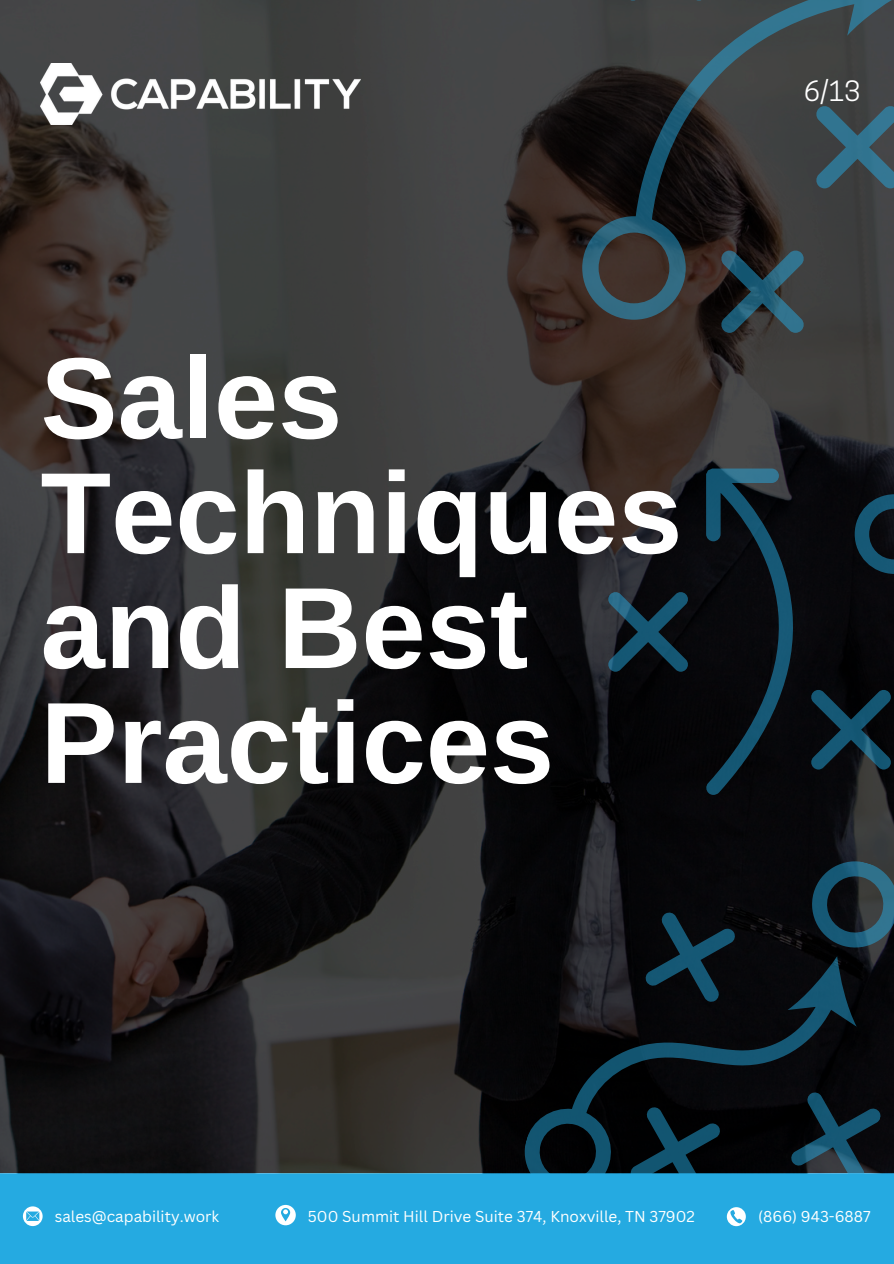
<style>
.page{position:relative;width:894px;height:1264px;background:#fff}
.page>*{position:absolute;margin:0;border:0;box-sizing:border-box;transform-origin:0 0}
.t1{font:700 115.5px/114.8px "Libra Sans";color:#fff}
.t2{font:26.25px "Cooper Hewitt";color:#fff}
.t3{font:15.3px "Canva Sans";color:#fff}
</style>
<div class="page">
<div style="left:0;top:0;width:893px;height:1263px;background:#25aae1"></div>
<img style="left:0;top:0;width:893px;height:1173px">
<svg style="left:873px;top:1089px;width:9px;height:85px"></svg>
<svg style="left:801px;top:851px;width:92px;height:106px;background:#213b47"></svg>
<svg style="left:514px;top:889px;width:359px;height:338px;fill:#08080b"></svg>
<img style="left:40px;top:64px;width:320px;height:61px">
<svg style="left:720px;top:320px;width:84px;height:13px"></svg>
<svg style="left:582px;top:0;width:311px;height:320px;background:#32393c"></svg>
<svg style="left:607px;top:468px;width:286px;height:326px;background:#0d171d"></svg>
<svg style="left:23px;top:1206px;width:20px;height:19px"></svg>
<svg style="left:726px;top:1207px;width:19px;height:19px"></svg>
<svg style="left:275px;top:1204px;width:20px;height:21px"></svg>
<p class="t1" style="left:40px;top:341px;width:643px">Sales<br>Techniques and Best<br>Practices</p>
<h1 class="t2" style="left:804px;top:81px;width:57px">6/13</h1>
<p class="t3" style="left:55px;top:1205px;width:166px">sales@capability.work</p>
<h2 class="t3" style="left:308px;top:1205px;width:388px">500 Summit Hill Drive Suite 374, Knoxville, TN 37902</h2>
<p class="t3" style="left:758px;top:1205px;width:114px">(866) 943-6887</p>
</div>
